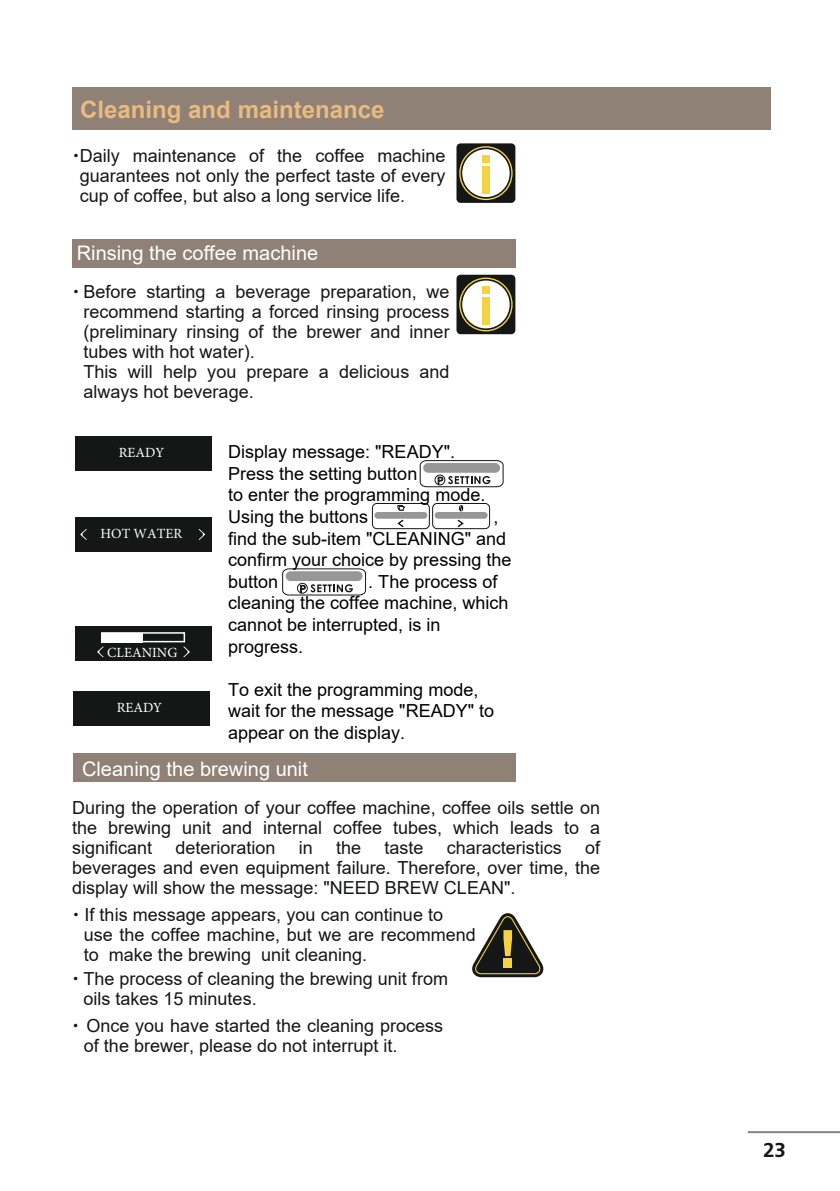
<style>
.page{position:relative;width:840px;height:1191px;background:#fff}
.page>*{position:absolute;margin:0;border:0;box-sizing:border-box;transform-origin:0 0}
.t1{font:700 24px "Arial";color:#eabb81}
.t2{font:20px "Arial";color:#fff}
.t3{font:20px "Free Set Bold Cyrillic";color:#151616}
.t4{font:18px/20.2px "Arial";color:#151616}
.t5{font:18px/21.6px "Arial";color:#000}
.t6{font:14px "Minion Pro";color:#fff}
.s1{font-style:inherit}
</style>
<div class="page">
<div style="left:73px;top:87px;width:697px;height:42px;background:#8f8175"></div>
<svg style="left:456px;top:143px;width:59px;height:60px"></svg>
<div style="left:482px;top:155px;width:7px;height:8px;background:#f4d241"></div>
<div style="left:482px;top:166px;width:7px;height:27px;background:#f4d241"></div>
<div style="left:72px;top:239px;width:443px;height:29px;background:#8f8175"></div>
<svg style="left:456px;top:275px;width:59px;height:59px"></svg>
<div style="left:482px;top:287px;width:7px;height:7px;background:#f4d241"></div>
<div style="left:482px;top:298px;width:7px;height:27px;background:#f4d241"></div>
<svg style="left:419px;top:460px;width:84px;height:27px"></svg>
<div style="left:75px;top:517px;width:136px;height:34px;background:#151616"></div>
<svg style="left:80px;top:529px;width:7px;height:11px"></svg>
<svg style="left:198px;top:529px;width:7px;height:11px"></svg>
<div style="left:372px;top:503px;width:57px;height:26px;border:1px solid #151616;border-radius:5px"></div>
<div style="left:374px;top:512px;width:53px;height:7px;background:#989798;border-radius:3px"></div>
<svg style="left:396px;top:518px;width:8px;height:10px"></svg>
<svg style="left:397px;top:505px;width:8px;height:6px"></svg>
<div style="left:432px;top:503px;width:57px;height:26px;border:1px solid #151616;border-radius:5px"></div>
<div style="left:434px;top:512px;width:53px;height:7px;background:#989798;border-radius:3px"></div>
<svg style="left:456px;top:518px;width:8px;height:10px"></svg>
<svg style="left:459px;top:505px;width:4px;height:6px"></svg>
<svg style="left:282px;top:568px;width:84px;height:27px"></svg>
<div style="left:75px;top:627px;width:136px;height:34px;background:#151616"></div>
<svg style="left:183px;top:646px;width:7px;height:11px"></svg>
<svg style="left:97px;top:646px;width:7px;height:11px"></svg>
<div style="left:101px;top:632px;width:84px;height:10px;border:2px solid #fff"></div>
<div style="left:102px;top:633px;width:41px;height:9px;background:#fff"></div>
<hr style="left:747px;top:1131px;width:92px;height:2px;background:#8f8175">
<div style="left:73px;top:753px;width:442px;height:29px;background:#8f8175"></div>
<svg style="left:472px;top:913px;width:71px;height:64px"></svg>
<div style="left:503px;top:958px;width:8px;height:10px;background:#f4d241"></div>
<div style="left:76px;top:437px;width:136px;height:34px;background:#151616"></div>
<div style="left:73px;top:691px;width:136px;height:34px;background:#151616"></div>
<h1 class="t1" style="left:80px;top:92px;width:306px">Cleaning and maintenance</h1>
<p class="t4" style="left:80px;top:145px;width:367px;text-align:justify">Daily maintenance of the coffee machine guarantees not only the perfect taste of every cup of coffee, but also a long service life.</p>
<p class="t2" style="left:77px;top:239px;width:243px">Rinsing the coffee machine</p>
<p class="t4" style="left:83px;top:281px;width:367px">Before starting a beverage preparation, we recommend starting a forced rinsing process (preliminary rinsing of the brewer and inner tubes with hot water).<br>This will help you prepare a delicious and always hot beverage.</p>
<p class="t6" style="left:119px;top:443px;width:47px">READY</p>
<p class="t6" style="left:100px;top:524px;width:83px">HOT WATER</p>
<p class="t6" style="left:107px;top:643px;width:72px">CLEANING</p>
<p class="t6" style="left:117px;top:698px;width:47px">READY</p>
<p class="t5" style="left:228px;top:441px;width:259px">Display message: "READY".<br>Press the setting button<br>to enter the programming mode.<br>Using the buttons</p>
<p class="t5" style="left:228px;top:506px;width:285px;text-indent:265px">, find the sub-item "CLEANING" and confirm your choice by pressing the button</p>
<p class="t5" style="left:228px;top:570px;width:282px;text-indent:140px">. The process of cleaning the coffee machine, which cannot be interrupted, is in progress.</p>
<p class="t5" style="left:228px;top:678px;width:267px">To exit the programming mode, wait for the message "READY" to appear on the display.</p>
<p class="t2" style="left:82px;top:755px;width:227px">Cleaning <span class="s1">the</span> brewing unit</p>
<p class="t4" style="left:72px;top:797px;width:529px;text-align:justify">During the operation of your coffee machine, coffee oils settle on the brewing unit and internal coffee tubes, which leads to a significant</p>
<p class="t4" style="left:72px;top:837px;width:529px;text-align:justify;text-indent:513px">of beverages and even equipment failure. Therefore, over time, the display will show the message: "NEED BREW CLEAN".</p>
<p class="t4" style="left:84px;top:904px;width:393px">If this message appears, you can continue to use the coffee machine, but we are recommend to make the brewing unit cleaning.</p>
<p class="t4" style="left:83px;top:968px;width:366px">The process of cleaning the brewing unit from oils takes 15 minutes.</p>
<p class="t4" style="left:84px;top:1015px;width:360px">Once you have started the cleaning process of the brewer, please do not interrupt it.</p>
<p class="t4" style="left:175px;top:837px;width:102px">deterioration</p>
<p class="t4" style="left:299px;top:837px;width:16px">in</p>
<p class="t4" style="left:336px;top:837px;width:27px">the</p>
<p class="t4" style="left:384px;top:837px;width:41px">taste</p>
<p class="t4" style="left:446px;top:837px;width:117px">characteristics</p>
<p class="t3" style="left:762px;top:1141px;width:24px">23</p>
</div>
